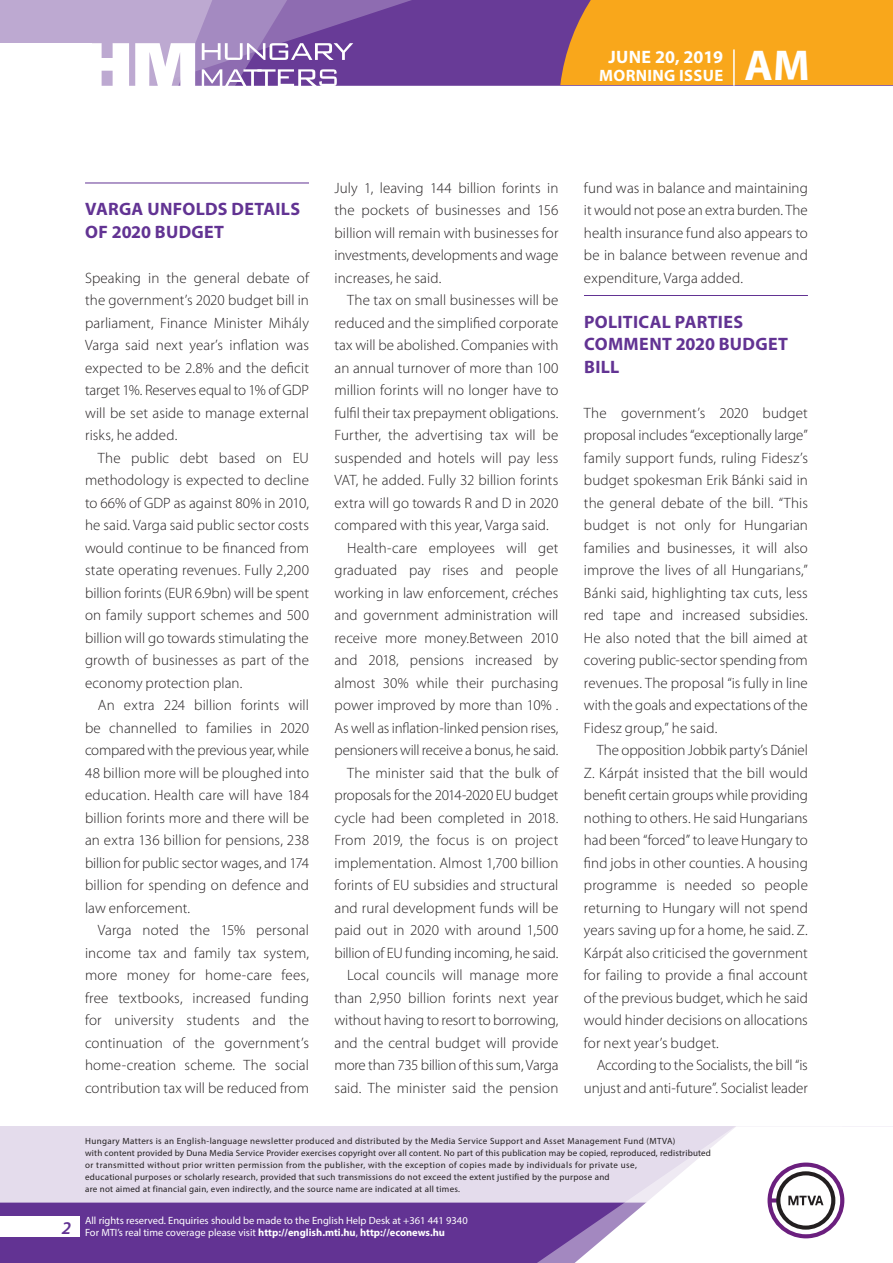
<style>
.page{position:relative;width:893px;height:1263px;background:#fff}
.page>*{position:absolute;margin:0;border:0;box-sizing:border-box;transform-origin:0 0}
.t1{font:700 43.35px "Myriad Pro";color:#fff}
._01_cimsor{font:700 18px/22.5px "Myriad Pro";letter-spacing:.015em;color:#623393}
.t2{font:700 18px "Myriad Pro";color:#fff}
.t3{font:italic 600 18px "Myriad Pro";color:#623393}
.t4{font:700 16.5px "Myriad Pro";letter-spacing:.02em;color:#fff}
._03_kenyer_szöveg-2{font:300 15px/22.5px "Myriad Pro";color:#231f20;text-align:justify}
._03_kenyer_szöveg-1{font:300 15px/22.5px "Myriad Pro";letter-spacing:.005em;color:#231f20;text-align:justify}
.t5{font:10.5px/12px "Myriad Pro";color:#fff}
.t6{font:9px/12px "Myriad Pro";letter-spacing:.03em;color:#231f20}
.s1{font-weight:700}
</style>
<div class="page">
<div style="left:0;top:1126px;width:893px;height:137px;background:#e4dcec"></div>
<div style="left:0;top:1202px;width:506px;height:61px;background:#623393"></div>
<svg style="left:506px;top:1202px;width:69px;height:61px;fill:#623393"></svg>
<svg style="left:575px;top:1126px;width:318px;height:137px"></svg>
<div style="left:0;top:1216px;width:79px;height:20px;background:#fff"></div>
<div style="left:0;top:0;width:893px;height:85px;background:#683b97"></div>
<div style="left:560px;top:0;width:333px;height:85px;background:#f9a71b"></div>
<hr style="left:733px;top:49px;width:2px;height:37px;background:#fff">
<svg style="left:0;top:0;width:479px;height:86px"></svg>
<hr style="left:85px;top:183px;width:224px;height:1px;background:#623393">
<hr style="left:584px;top:295px;width:224px;height:1px;background:#623393">
<p class="t2" style="left:608px;top:45px;width:116px">JUNE 20, 2019</p>
<p class="t4" style="left:599px;top:65px;width:125px">MORNING ISSUE</p>
<h1 class="t1" style="left:745px;top:37px;width:67px">AM</h1>
<p class="_01_cimsor" style="left:85px;top:197px;width:216px">VARGA UNFOLDS DETAILS<br>OF 2020 BUDGET</p>
<p class="_03_kenyer_szöveg-1" style="left:85px;top:266px;width:225px">Speaking in the general debate of the government’s 2020 budget bill in parliament, Finance Minister Mihály Varga said next year’s inflation was expected to be 2.8% and the deficit target 1%. Reserves equal to 1% of GDP will be set aside to manage external risks, he added.</p>
<p class="_03_kenyer_szöveg-2" style="left:85px;top:446px;width:225px;text-indent:13px">The public debt based on EU methodology is expected to decline to 66% of GDP as against 80% in 2010, he said. Varga said public sector costs would continue to be financed from state operating revenues. Fully 2,200 billion forints (EUR 6.9bn) will be spent on family support schemes and 500 billion will go towards stimulating the growth of businesses as part of the economy protection plan.</p>
<p class="_03_kenyer_szöveg-2" style="left:85px;top:694px;width:225px;text-indent:13px">An extra 224 billion forints will be channelled to families in 2020 compared with the previous year, while 48 billion more will be ploughed into education. Health care will have 184 billion forints more and there will be an extra 136 billion for pensions, 238 billion for public sector wages, and 174 billion for spending on defence and law enforcement.</p>
<p class="_03_kenyer_szöveg-2" style="left:85px;top:919px;width:225px;text-indent:13px">Varga noted the 15% personal income tax and family tax system, more money for home-care fees, free textbooks, increased funding for university students and the continuation of the government’s home-creation scheme. The social contribution tax will be reduced from</p>
<p class="_03_kenyer_szöveg-2" style="left:334px;top:176px;width:225px">July 1, leaving 144 billion forints in the pockets of businesses and 156 billion will remain with businesses for investments, developments and wage increases, he said.</p>
<p class="_03_kenyer_szöveg-2" style="left:334px;top:289px;width:225px;text-indent:13px">The tax on small businesses will be reduced and the simplified corporate tax will be abolished. Companies with an annual turnover of more than 100 million forints will no longer have to fulfil their tax prepayment obligations.<br>Further, the advertising tax will be suspended and hotels will pay less VAT, he added. Fully 32 billion forints extra will go towards R and D in 2020 compared with this year, Varga said.</p>
<p class="_03_kenyer_szöveg-2" style="left:334px;top:536px;width:225px;text-indent:13px">Health-care employees will get graduated pay rises and people working in law enforcement, créches and government administration will receive more money.Between 2010 and 2018, pensions increased by almost 30% while their purchasing power improved by more than 10% .<br>As well as inflation-linked pension rises, pensioners will receive a bonus, he said.</p>
<p class="_03_kenyer_szöveg-2" style="left:334px;top:761px;width:225px;text-indent:13px">The minister said that the bulk of proposals for the 2014-2020 EU budget cycle had been completed in 2018.<br>From 2019, the focus is on project implementation. Almost 1,700 billion forints of EU subsidies and structural and rural development funds will be paid out in 2020 with around 1,500 billion of EU funding incoming, he said.</p>
<p class="_03_kenyer_szöveg-2" style="left:334px;top:964px;width:225px;text-indent:13px">Local councils will manage more than 2,950 billion forints next year without having to resort to borrowing, and the central budget will provide more than 735 billion of this sum, Varga said. The minister said the pension</p>
<p class="_03_kenyer_szöveg-2" style="left:584px;top:176px;width:225px">fund was in balance and maintaining it would not pose an extra burden. The health insurance fund also appears to be in balance between revenue and expenditure, Varga added.</p>
<p class="_01_cimsor" style="left:584px;top:310px;width:205px">POLITICAL PARTIES<br>COMMENT 2020 BUDGET<br>BILL</p>
<p class="_03_kenyer_szöveg-1" style="left:584px;top:401px;width:225px">The government’s 2020 budget proposal includes “exceptionally large” family support funds, ruling Fidesz’s budget spokesman Erik Bánki said in the general debate of the bill. “This budget is not only for Hungarian families and businesses, it will also improve the lives of all Hungarians,” Bánki said, highlighting tax cuts, less red tape and increased subsidies.<br>He also noted that the bill aimed at covering public-sector spending from revenues. The proposal “is fully in line with the goals and expectations of the Fidesz group,” he said.</p>
<p class="_03_kenyer_szöveg-2" style="left:584px;top:739px;width:225px;text-indent:13px">The opposition Jobbik party’s Dániel Z. Kárpát insisted that the bill would benefit certain groups while providing nothing to others. He said Hungarians had been “forced” to leave Hungary to find jobs in other counties. A housing programme is needed so people returning to Hungary will not spend years saving up for a home, he said. Z.<br>Kárpát also criticised the government for failing to provide a final account of the previous budget, which he said would hinder decisions on allocations for next year’s budget.</p>
<p class="_03_kenyer_szöveg-2" style="left:584px;top:1054px;width:225px;text-align:right">According to the Socialists, the bill “is unjust and anti-future”. Socialist leader</p>
<p class="t3" style="left:62px;top:1217px;width:11px">2</p>
<p class="t6" style="left:85px;top:1134px;width:627px">Hungary Matters is an English-language newsletter produced and distributed by the Media Service Support and Asset Management Fund (MTVA)<br>with content provided by Duna Media Service Provider exercises copyright over all content. No part of this publication may be copied, reproduced, redistributed or transmitted without prior written permission from the publisher, with the exception of copies made by individuals for private use,<br>educational purposes or scholarly research, provided that such transmissions do not exceed the extent justified by the purpose and<br>are not aimed at financial gain, even indirectly, and the source name are indicated at all times.</p>
<p class="t5" style="left:85px;top:1214px;width:384px">All rights reserved. Enquiries should be made to the English Help Desk at +361 441 9340<br>For MTI’s real time coverage please visit <span class="s1">http://english.mti.hu</span>, <span class="s1">http://econews.hu</span></p>
</div>
